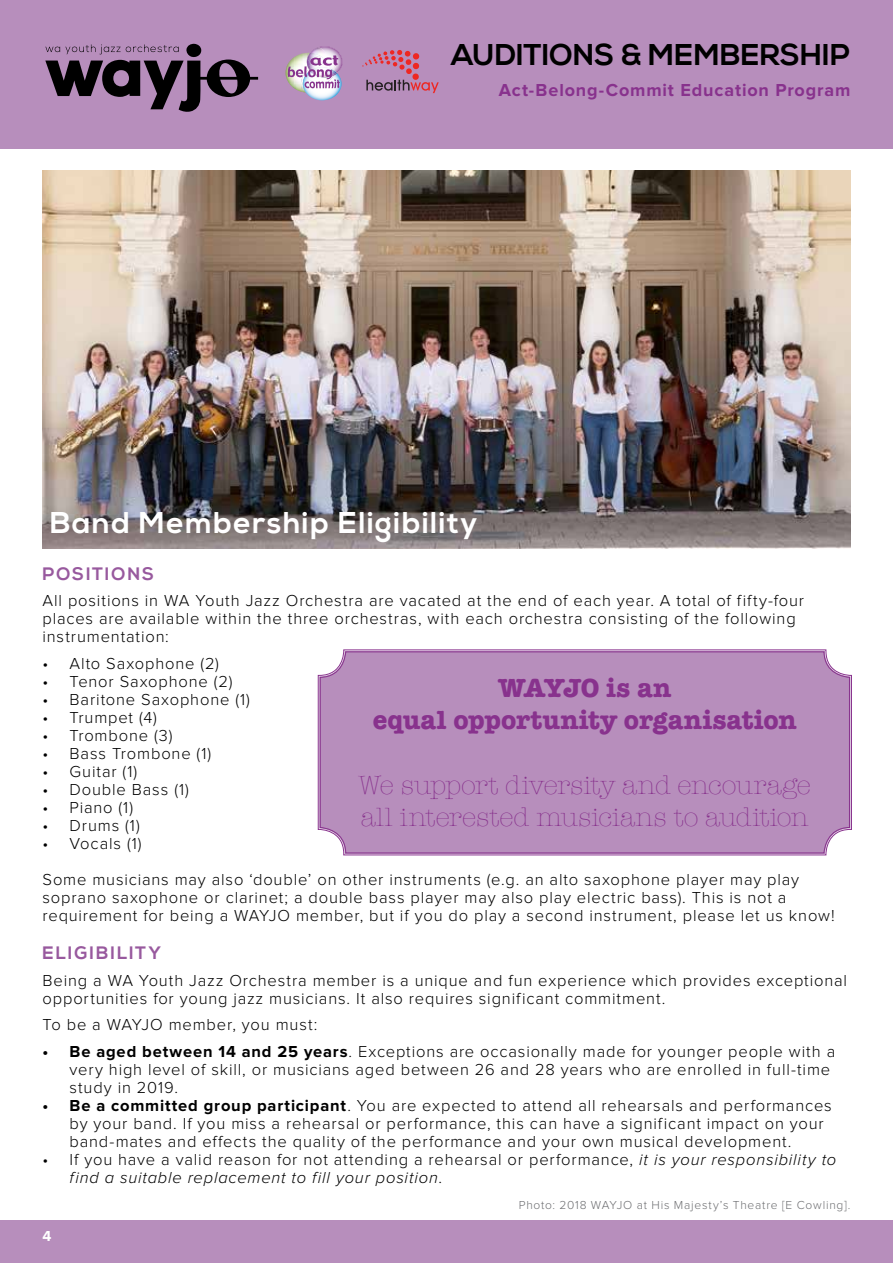
<style>
.page{position:relative;width:893px;height:1263px;background:#fff}
.page>*{position:absolute;margin:0;border:0;box-sizing:border-box;transform-origin:0 0}
.t1{font:700 30px "Nexa";letter-spacing:.05em;color:#fff}
.t2{font:700 30px "Nexa";letter-spacing:.005em;color:#000}
.t3{font:300 27px/32.4px "American Typewriter";letter-spacing:-.01em;color:#88328d}
.t4{font:700 27px/32.4px "American Typewriter";color:#88328d;text-align:center}
.t5{font:700 18px "Proxima Nova";letter-spacing:.045em;color:#88328d}
.t6{font:700 18px "Nexa";letter-spacing:.105em;color:#98599e}
.t7{font:300 16.5px/18px "Proxima Nova";letter-spacing:.05em;color:#000}
.t8{font:italic 300 16.5px/18px "Proxima Nova";letter-spacing:.05em;color:#000}
.t9{font:700 15px "Proxima Nova";color:#fff}
.t10{font:300 12px "Proxima Nova";letter-spacing:.065em;color:#6d6e71}
.s1{font-weight:700}
.s2{font-style:normal}
</style>
<div class="page">
<div style="left:0;top:1220px;width:893px;height:43px;background:#b78ebc"></div>
<div style="left:0;top:0;width:893px;height:149px;background:#b78ebc"></div>
<svg style="left:45px;top:44px;width:213px;height:68px"></svg>
<img style="left:308px;top:95px;width:28px;height:5px">
<svg style="left:286px;top:46px;width:56px;height:49px"></svg>
<svg style="left:362px;top:50px;width:77px;height:43px"></svg>
<img style="left:43px;top:171px;width:807px;height:377px">
<div style="left:317px;top:649px;width:535px;height:207px;background:#b78ebc"></div>
<div style="left:320px;top:651px;width:530px;height:202px;border:1px solid #88328d;border-radius:25px"></div>
<h1 class="t2" style="left:451px;top:37px;width:401px">AUDITIONS &amp; MEMBERSHIP</h1>
<p class="t5" style="left:499px;top:80px;width:353px">Act-Belong-Commit Education Program</p>
<h1 class="t1" style="left:50px;top:505px;width:429px">Band Membership Eligibility</h1>
<p class="t6" style="left:43px;top:563px;width:113px">POSITIONS</p>
<p class="t7" style="left:43px;top:592px;width:763px">All positions in WA Youth Jazz Orchestra are vacated at the end of each year. A total of fifty-four places are available within the three orchestras, with each orchestra consisting of the following instrumentation:</p>
<p class="t7" style="left:43px;top:655px;width:178px">• Alto Saxophone (2)</p>
<p class="t7" style="left:43px;top:673px;width:191px">• Tenor Saxophone (2)</p>
<p class="t7" style="left:43px;top:691px;width:209px">• Baritone Saxophone (1)</p>
<p class="t7" style="left:43px;top:709px;width:116px">• Trumpet (4)</p>
<p class="t7" style="left:43px;top:727px;width:132px">• Trombone (3)</p>
<p class="t7" style="left:43px;top:745px;width:170px">• Bass Trombone (1)</p>
<p class="t7" style="left:43px;top:763px;width:96px">• Guitar (1)</p>
<p class="t7" style="left:43px;top:781px;width:148px">• Double Bass (1)</p>
<p class="t7" style="left:43px;top:799px;width:92px">• Piano (1)</p>
<p class="t7" style="left:43px;top:817px;width:99px">• Drums (1)</p>
<p class="t7" style="left:43px;top:826px;width:758px;line-height:36px">• Vocals (1)<br>Some musicians may also ‘double’ on other instruments (e.g. an alto saxophone player may play</p>
<p class="t7" style="left:43px;top:889px;width:794px">soprano saxophone or clarinet; a double bass player may also play electric bass). This is not a requirement for being a WAYJO member, but if you do play a second instrument, please let us know!</p>
<p class="t6" style="left:43px;top:943px;width:120px">ELIGIBILITY</p>
<p class="t7" style="left:43px;top:972px;width:806px">Being a WA Youth Jazz Orchestra member is a unique and fun experience which provides exceptional opportunities for young jazz musicians. It also requires significant commitment.</p>
<p class="t7" style="left:43px;top:1016px;width:276px">To be a WAYJO member, you must:</p>
<p class="t7" style="left:70px;top:1043px;width:767px;text-indent:-27px"><span class="s1">• Be aged between 14 and 25 years</span>. Exceptions are occasionally made for younger people with a very high level of skill, or musicians aged between 26 and 28 years who are enrolled in full-time study in 2019.</p>
<p class="t7" style="left:70px;top:1097px;width:764px;text-indent:-27px"><span class="s1">• Be a committed group participant</span>. You are expected to attend all rehearsals and performances by your band. If you miss a rehearsal or performance, this can have a significant impact on your band-mates and effects the quality of the performance and your own musical development.</p>
<p class="t8" style="left:70px;top:1151px;width:768px;text-indent:-27px"><span class="s2">• If you have a valid reason for not attending a rehearsal or performance,</span> it is your responsibility to find a suitable replacement to fill your position<span class="s2">.</span></p>
<h2 class="t4" style="left:373px;top:670px;width:425px">WAYJO is an<br>equal opportunity organisation</h2>
<h2 class="t3" style="left:359px;top:768px;width:454px">We support diversity and encourage all interested musicians to audition</h2>
<p class="t9" style="left:43px;top:1228px;width:10px">4</p>
<p class="t10" style="left:519px;top:1199px;width:333px">Photo: 2018 WAYJO at His Majesty’s Theatre [E Cowling].</p>
</div>
